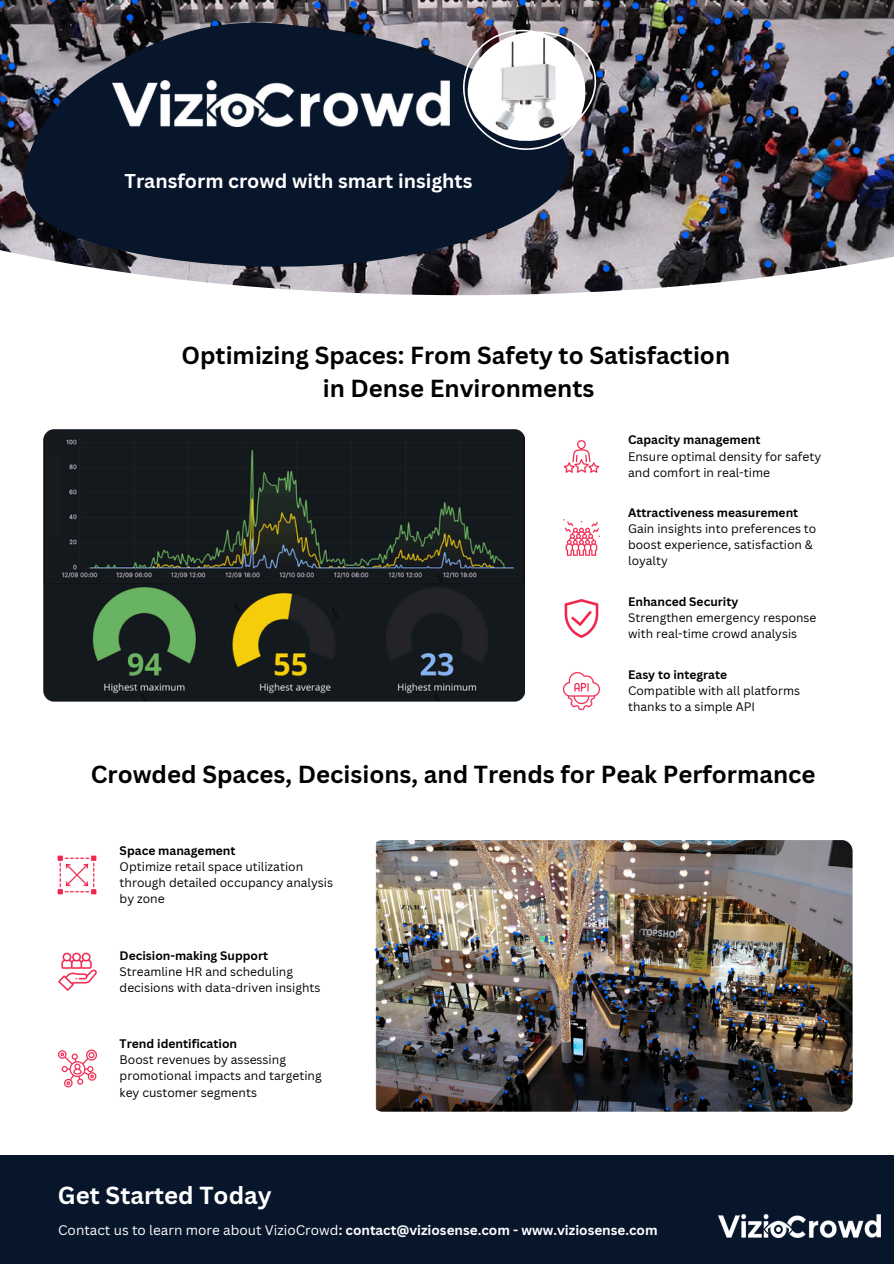
<style>
.page{position:relative;width:894px;height:1264px;background:#fff}
.page>*{position:absolute;margin:0;border:0;box-sizing:border-box;transform-origin:0 0}
.t1{font:700 24px/32.7px "Canva Sans";color:#000;text-align:center}
.t2{font:700 24px "Canva Sans";color:#fff}
.t3{font:700 19.5px "Canva Sans";color:#fff}
.t4{font:700 13.5px "Canva Sans";color:#fff}
.t5{font:12px/16px "Canva Sans";color:#000}
.t6{font:700 12px "Canva Sans";color:#000}
.s1{font-weight:400}
</style>
<div class="page">
<div style="left:0;top:1155px;width:893px;height:108px;background:#08162c"></div>
<svg style="left:0;top:0;width:893px;height:531px"></svg>
<img style="left:372px;top:840px;width:479px;height:271px;border-radius:11px">
<img style="left:43px;top:429px;width:481px;height:272px;border-radius:11px">
<img style="left:58px;top:855px;width:39px;height:39px">
<img style="left:58px;top:952px;width:38px;height:38px">
<div style="left:49px;top:457px;width:10px;height:79px;background:#181b1f"></div>
<img style="left:58px;top:1049px;width:38px;height:38px">
<img style="left:718px;top:1214px;width:162px;height:23px">
<img style="left:562px;top:518px;width:38px;height:38px">
<img style="left:562px;top:437px;width:38px;height:38px">
<img style="left:564px;top:599px;width:35px;height:38px">
<img style="left:562px;top:672px;width:38px;height:38px">
<svg style="left:23px;top:23px;width:546px;height:244px;background:#212b3e"></svg>
<svg style="left:440px;top:0;width:174px;height:174px;background:#585965"></svg>
<img style="left:112px;top:80px;width:337px;height:47px">
<img style="left:478px;top:36px;width:99px;height:101px">
<p class="t3" style="left:124px;top:167px;width:349px">Transform crowd with smart insights</p>
<p class="t1" style="left:181px;top:338px;width:550px">Optimizing Spaces: From Safety to Satisfaction in Dense Environments</p>
<p class="t6" style="left:628px;top:431px;width:134px">Capacity management</p>
<p class="t5" style="left:628px;top:448px;width:195px">Ensure optimal density for safety and comfort in real-time</p>
<p class="t6" style="left:628px;top:504px;width:171px">Attractiveness measurement</p>
<p class="t5" style="left:628px;top:521px;width:189px">Gain insights into preferences to boost experience, satisfaction &amp; loyalty</p>
<p class="t6" style="left:628px;top:593px;width:112px">Enhanced Security</p>
<h1 class="t5" style="left:628px;top:609px;width:190px">Strengthen emergency response with real-time crowd analysis</h1>
<p class="t6" style="left:628px;top:666px;width:100px">Easy to integrate</p>
<p class="t5" style="left:628px;top:682px;width:173px">Compatible with all platforms thanks to a simple API</p>
<p class="t1" style="left:91px;top:757px;width:726px">Crowded Spaces, Decisions, and Trends for Peak Performance</p>
<p class="t6" style="left:120px;top:841px;width:117px">Space management</p>
<h2 class="t5" style="left:120px;top:858px;width:215px">Optimize retail space utilization through detailed occupancy analysis by zone</h2>
<h1 class="t6" style="left:120px;top:946px;width:150px">Decision-making Support</h1>
<p class="t5" style="left:120px;top:962px;width:202px">Streamline HR and scheduling decisions with data-driven insights</p>
<p class="t6" style="left:120px;top:1035px;width:119px">Trend identification</p>
<p class="t5" style="left:120px;top:1051px;width:203px">Boost revenues by assessing promotional impacts and targeting key customer segments</p>
<p class="t2" style="left:58px;top:1178px;width:215px">Get Started Today</p>
<p class="t4" style="left:58px;top:1220px;width:600px"><span class="s1">Contact us to learn more about VizioCrowd</span>: contact@viziosense.com - www.viziosense.com</p>
</div>
